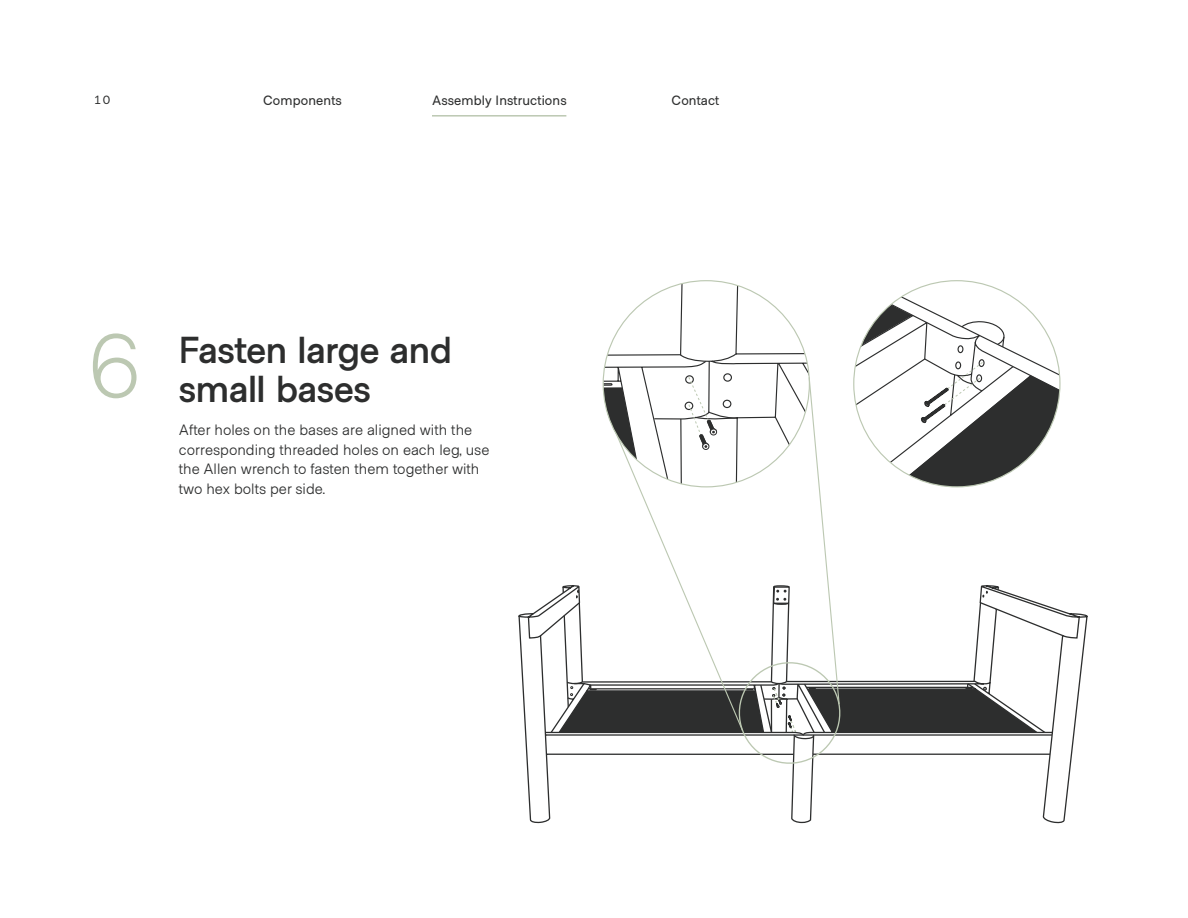
<style>
.page{position:relative;width:1188px;height:918px;background:#fff}
.page>*{position:absolute;margin:0;border:0;box-sizing:border-box;transform-origin:0 0}
.t1{font:300 90px "Metro Sans";color:#bcc8b2}
.t2{font:700 37.5px/39px "Metro Sans";letter-spacing:-.005em;color:#2d2e2e}
.Steps_-_Paragraph{font:15px/19.5px "Metro Sans";color:#2d2e2e}
.t3{font:500 13.5px "Metro Sans";letter-spacing:.01em;color:#2d2e2e}
.t4{font:500 12px "Metro Sans";color:#2d2e2e}
</style>
<div class="page">
<hr style="left:432px;top:115px;width:134px;height:2px;background:#bcc8b2">
<svg style="left:1053px;top:610px;width:35px;height:214px"></svg>
<svg style="left:518px;top:605px;width:278px;height:219px"></svg>
<svg style="left:544px;top:281px;width:516px;height:491px"></svg>
<p class="t4" style="left:94px;top:93px;width:17px">10</p>
<p class="t3" style="left:263px;top:92px;width:80px">Components</p>
<p class="t3" style="left:432px;top:92px;width:136px">Assembly Instructions</p>
<p class="t3" style="left:672px;top:92px;width:49px">Contact</p>
<p class="t1" style="left:89px;top:313px;width:52px">6</p>
<p class="t2" style="left:179px;top:334px;width:275px">Fasten large and small bases</p>
<p class="Steps_-_Paragraph" style="left:179px;top:422px;width:312px">After holes on the bases are aligned with the corresponding threaded holes on each leg, use the Allen wrench to fasten them together with two hex bolts per side.</p>
</div>
